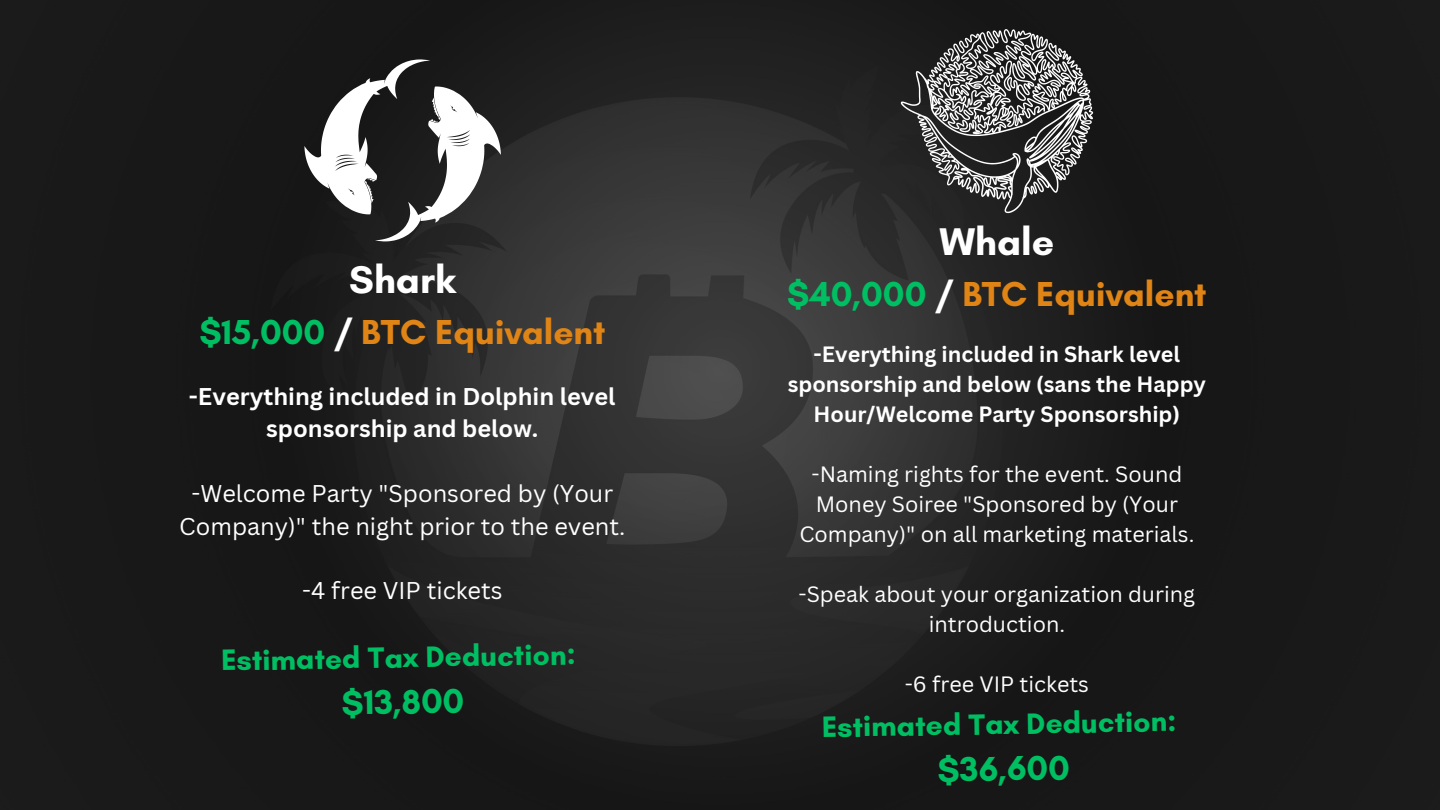
<style>
.page{position:relative;width:1440px;height:810px;background:#181818}
.page>*{position:absolute;margin:0;border:0;box-sizing:border-box;transform-origin:0 0}
.t1{font:700 39.3px "Glacial Indifference";color:#fff}
.t2{font:700 35.3px "Glacial Indifference";color:#df8415}
.t3{font:700 35px "Glacial Indifference";color:#00bf63}
.t4{font:700 30px "Glacial Indifference";color:#00bf63}
.t5{font:23.6px/32.4px "Canva Sans";color:#fff;text-align:center}
.t6{font:700 23.6px/32.4px "Canva Sans";color:#fff;text-align:center}
.t7{font:21.6px/30px "Canva Sans";color:#fff;text-align:center}
.t8{font:700 21.6px/30px "Canva Sans";color:#fff;text-align:center}
.s1{color:#00bf63}
.s2{color:#fff}
</style>
<div class="page">
<img style="left:261px;top:29px;width:752px;height:752px">
<svg style="left:304px;top:59px;width:197px;height:183px"></svg>
<svg style="left:900px;top:29px;width:193px;height:184px"></svg>
<p class="t1" style="left:349px;top:256px;width:108px">Shark</p>
<p class="t2" style="left:199px;top:311px;width:408px"><span class="s1">$15,000</span> <span class="s2">/</span> BTC Equivalent</p>
<p class="t6" style="left:189px;top:380px;width:428px">-Everything included in Dolphin level sponsorship and below.</p>
<p class="t5" style="left:179px;top:477px;width:448px">-Welcome Party "Sponsored by (Your<br>Company)" the night prior to the event.</p>
<p class="t5" style="left:302px;top:574px;width:202px">-4 free VIP tickets</p>
<p class="t4" style="left:221px;top:642px;width:356px;rotate:-1deg">Estimated Tax Deduction:</p>
<p class="t3" style="left:341px;top:682px;width:124px;rotate:-1deg">$13,800</p>
<p class="t1" style="left:939px;top:217px;width:117px">Whale</p>
<p class="t2" style="left:787px;top:272px;width:421px"><span class="s1">$40,000</span> <span class="s2">/</span> BTC Equivalent</p>
<p class="t8" style="left:788px;top:338px;width:420px">-Everything included in Shark level sponsorship and below (sans the Happy<br>Hour/Welcome Party Sponsorship)</p>
<p class="t7" style="left:799px;top:458px;width:396px">-Naming rights for the event. Sound<br>Money Soiree "Sponsored by (Your<br>Company)" on all marketing materials.</p>
<p class="t7" style="left:799px;top:578px;width:398px">-Speak about your organization during introduction.</p>
<p class="t7" style="left:905px;top:668px;width:186px">-6 free VIP tickets</p>
<p class="t4" style="left:822px;top:709px;width:356px;rotate:-1deg">Estimated Tax Deduction:</p>
<p class="t3" style="left:937px;top:748px;width:134px;rotate:-1deg">$36,600</p>
</div>
